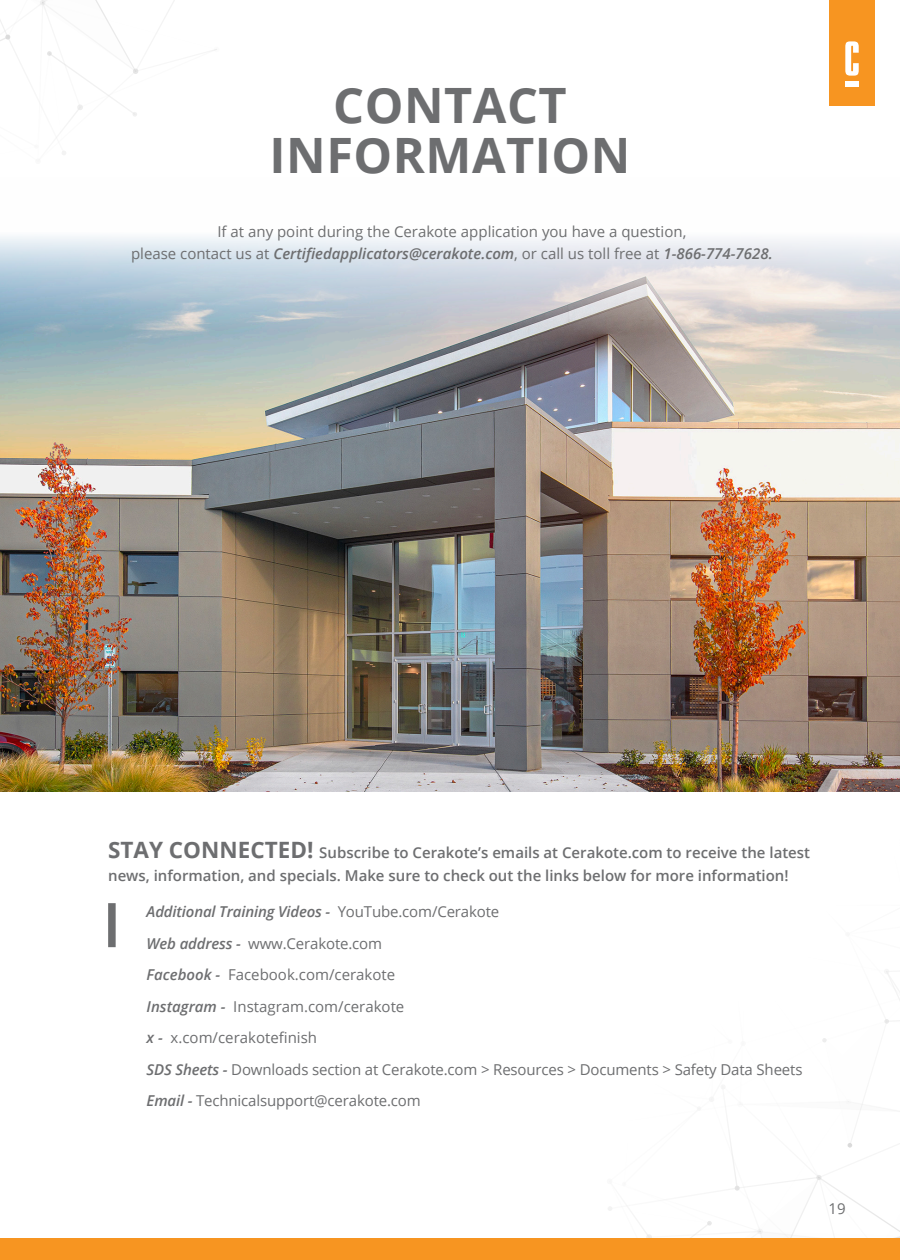
<style>
.page{position:relative;width:900px;height:1260px;background:#fff}
.page>*{position:absolute;margin:0;border:0;box-sizing:border-box;transform-origin:0 0}
.t1{font:700 48.75px "Open Sans";letter-spacing:.01em;color:#6d6e70}
.t2{font:15px "Open Sans";color:#6d6e70}
.t3{font:600 15px/22.5px "Open Sans";color:#6d6e70}
.t4{font:italic 600 15px "Open Sans";color:#6d6e70}
.s1{font-weight:400;font-style:normal}
.s2{font-weight:700;font-size:22.5px}
.s3{font-weight:600;font-style:italic}
</style>
<div class="page">
<svg style="left:533px;top:971px;width:367px;height:268px"></svg>
<div style="left:0;top:1239px;width:900px;height:21px;background:#f79521"></div>
<img style="left:0;top:236px;width:900px;height:556px">
<svg style="left:0;top:0;width:217px;height:155px"></svg>
<div style="left:108px;top:903px;width:8px;height:44px;background:#6d6e70"></div>
<div style="left:830px;top:0;width:45px;height:106px;background:#f79521"></div>
<div style="left:845px;top:81px;width:14px;height:6px;background:#fff"></div>
<svg style="left:845px;top:41px;width:14px;height:35px"></svg>
<p class="t1" style="left:333px;top:71px;width:235px">CONTACT</p>
<p class="t1" style="left:270px;top:121px;width:362px">INFORMATION</p>
<p class="t2" style="left:217px;top:221px;width:470px">If at any point during the Cerakote application you have a question,</p>
<p class="t4" style="left:131px;top:243px;width:643px"><span class="s1">please contact us at</span> Certifiedapplicators@cerakote.com<span class="s1">, or call us toll free at</span> 1-866-774-7628.</p>
<p class="t3" style="left:108px;top:841px;width:703px"><span class="s2">STAY CONNECTED!</span> Subscribe to Cerakote’s emails at Cerakote.com to receive the latest news, information, and specials. Make sure to check out the links below for more information!</p>
<p class="t4" style="left:147px;top:902px;width:354px">Additional Training Videos - <span class="s1">YouTube.com/Cerakote</span></p>
<p class="t2" style="left:147px;top:933px;width:237px"><span class="s3">Web address -</span> www.Cerakote.com</p>
<p class="t2" style="left:147px;top:965px;width:250px"><span class="s3">Facebook -</span> Facebook.com/cerakote</p>
<p class="t2" style="left:147px;top:996px;width:259px"><span class="s3">Instagram -</span> Instagram.com/cerakote</p>
<p class="t2" style="left:147px;top:1028px;width:172px"><span class="s3">x -</span> x.com/cerakotefinish</p>
<p class="t2" style="left:147px;top:1059px;width:657px"><span class="s3">SDS Sheets -</span> Downloads section at Cerakote.com &gt; Resources &gt; Documents &gt; Safety Data Sheets</p>
<p class="t2" style="left:147px;top:1091px;width:276px"><span class="s3">Email -</span> Technicalsupport@cerakote.com</p>
<p class="t2" style="left:829px;top:1199px;width:19px">19</p>
</div>
